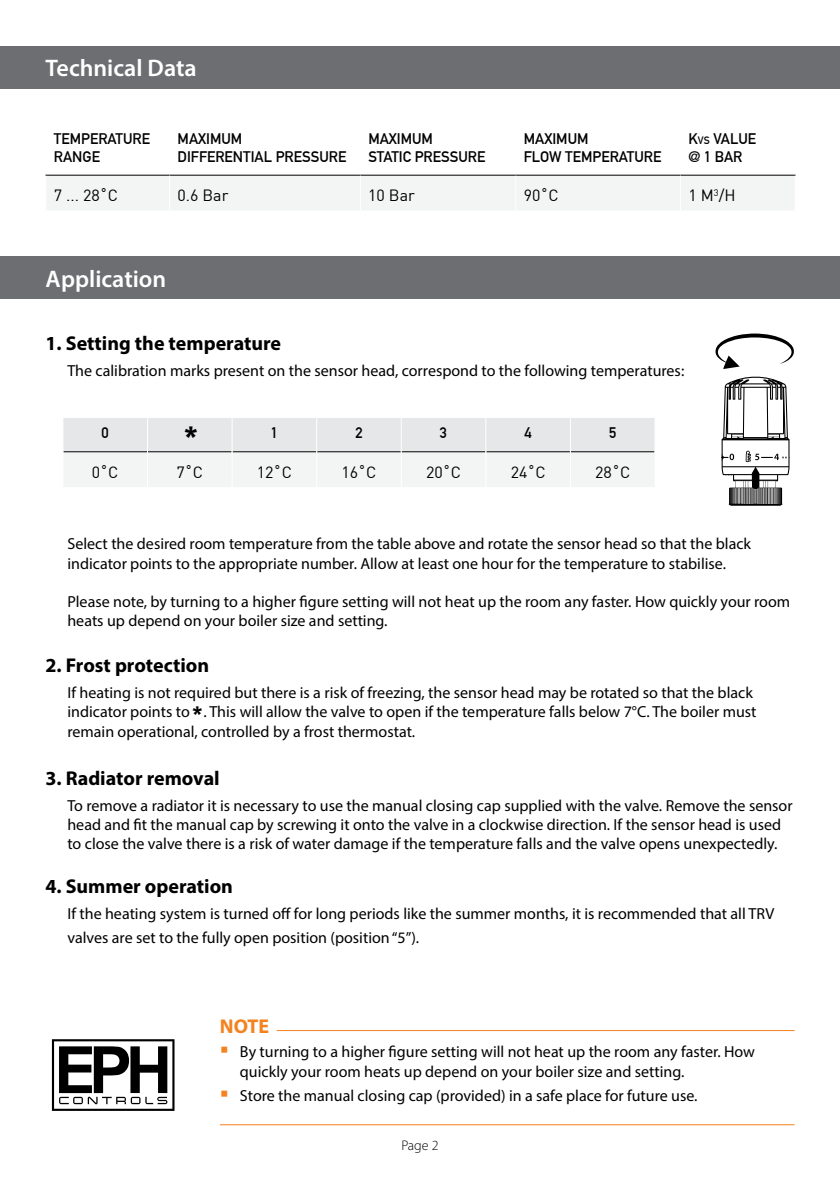
<style>
.page{position:relative;width:840px;height:1191px;background:#fff}
.page>*{position:absolute;margin:0;border:0;box-sizing:border-box;transform-origin:0 0}
.t1{font:900 32px "Arial";color:#000}
.t2{font:600 24px "Myriad Pro";color:#fff}
.t3{font:900 24px "Arial";color:#000}
.t4{font:700 20px "Myriad Pro";color:#000}
.t5{font:700 20px "Myriad Pro";color:#f58220}
.t6{font:16px/19.2px "Myriad Pro";color:#000}
.t7{font:16px "DIN";color:#000}
.t8{font:700 15px/18px "DIN Alternate";color:#000}
.t9{font:300 14px "Myriad Pro";color:#000}
.s1{font-size:10.4px}
</style>
<div class="page">
<div style="left:0;top:46px;width:839px;height:42px;background:#6d6e71"></div>
<div style="left:0;top:257px;width:839px;height:42px;background:#6d6e71"></div>
<div style="left:47px;top:176px;width:747px;height:34px;background:#f3f4f4"></div>
<hr style="left:45px;top:175px;width:124px;height:1px;background:#000">
<hr style="left:169px;top:175px;width:191px;height:1px;background:#000">
<hr style="left:360px;top:175px;width:155px;height:1px;background:#000">
<hr style="left:515px;top:175px;width:165px;height:1px;background:#000">
<hr style="left:680px;top:175px;width:115px;height:1px;background:#000">
<hr style="left:169px;top:176px;width:1px;height:34px;background:#fff">
<hr style="left:359px;top:176px;width:1px;height:34px;background:#fff">
<hr style="left:515px;top:176px;width:1px;height:34px;background:#fff">
<hr style="left:679px;top:176px;width:1px;height:34px;background:#fff">
<svg style="left:63px;top:418px;width:591px;height:69px"></svg>
<hr style="left:63px;top:451px;width:84px;height:1px;background:#000">
<hr style="left:148px;top:451px;width:83px;height:1px;background:#000">
<hr style="left:232px;top:451px;width:84px;height:1px;background:#000">
<hr style="left:317px;top:451px;width:83px;height:1px;background:#000">
<hr style="left:401px;top:451px;width:84px;height:1px;background:#000">
<hr style="left:486px;top:451px;width:83px;height:1px;background:#000">
<hr style="left:570px;top:451px;width:84px;height:1px;background:#000">
<hr style="left:147px;top:418px;width:1px;height:34px;background:#fff">
<hr style="left:231px;top:418px;width:1px;height:34px;background:#fff">
<hr style="left:316px;top:418px;width:1px;height:34px;background:#fff">
<hr style="left:400px;top:418px;width:1px;height:34px;background:#fff">
<hr style="left:485px;top:418px;width:1px;height:34px;background:#fff">
<hr style="left:569px;top:418px;width:1px;height:34px;background:#fff">
<hr style="left:147px;top:452px;width:1px;height:35px;background:#fff">
<hr style="left:231px;top:452px;width:1px;height:35px;background:#fff">
<hr style="left:316px;top:452px;width:1px;height:35px;background:#fff">
<hr style="left:400px;top:452px;width:1px;height:35px;background:#fff">
<hr style="left:485px;top:452px;width:1px;height:35px;background:#fff">
<hr style="left:569px;top:452px;width:1px;height:35px;background:#fff">
<svg style="left:52px;top:1039px;width:122px;height:71px"></svg>
<hr style="left:276px;top:1030px;width:518px;height:1px;background:#f58220">
<hr style="left:220px;top:1124px;width:574px;height:1px;background:#f58220">
<svg style="left:715px;top:333px;width:78px;height:173px"></svg>
<h2 class="t2" style="left:46px;top:53px;width:152px">Technical Data</h2>
<p class="t8" style="left:54px;top:129px;width:98px">TEMPERATURE<br>RANGE</p>
<p class="t8" style="left:177px;top:129px;width:170px">MAXIMUM<br>DIFFERENTIAL PRESSURE</p>
<p class="t8" style="left:368px;top:129px;width:118px">MAXIMUM<br>STATIC PRESSURE</p>
<p class="t8" style="left:523px;top:129px;width:139px">MAXIMUM<br>FLOW TEMPERATURE</p>
<p class="t8" style="left:688px;top:129px;width:69px">K<span class="s1">vs</span> VALUE @ 1 BAR</p>
<p class="t7" style="left:54px;top:185px;width:66px">7 ... 28˚C</p>
<p class="t7" style="left:177px;top:185px;width:52px">0.6 Bar</p>
<p class="t7" style="left:368px;top:185px;width:48px">10 Bar</p>
<p class="t7" style="left:523px;top:185px;width:36px">90˚C</p>
<p class="t7" style="left:688px;top:185px;width:49px">1 M<sup>3</sup>/H</p>
<h2 class="t2" style="left:46px;top:264px;width:122px">Application</h2>
<p class="t4" style="left:45px;top:330px;width:237px">1. Setting the temperature</p>
<p class="t6" style="left:67px;top:361px;width:618px">The calibration marks present on the sensor head, correspond to the following temperatures:</p>
<p class="t8" style="left:102px;top:422px;width:9px">0</p>
<p class="t8" style="left:270px;top:422px;width:9px">1</p>
<p class="t8" style="left:355px;top:422px;width:9px">2</p>
<p class="t8" style="left:439px;top:422px;width:9px">3</p>
<p class="t8" style="left:524px;top:422px;width:9px">4</p>
<p class="t8" style="left:608px;top:422px;width:9px">5</p>
<p class="t7" style="left:92px;top:462px;width:28px">0˚C</p>
<p class="t7" style="left:176px;top:462px;width:28px">7˚C</p>
<p class="t7" style="left:257px;top:462px;width:36px">12˚C</p>
<p class="t7" style="left:341px;top:462px;width:36px">16˚C</p>
<p class="t7" style="left:426px;top:462px;width:36px">20˚C</p>
<p class="t7" style="left:510px;top:462px;width:36px">24˚C</p>
<p class="t7" style="left:595px;top:462px;width:36px">28˚C</p>
<h1 class="t1" style="left:182px;top:415px;width:19px">*</h1>
<p class="t6" style="left:67px;top:534px;width:684px">Select the desired room temperature from the table above and rotate the sensor head so that the black indicator points to the appropriate number. Allow at least one hour for the temperature to stabilise.</p>
<p class="t6" style="left:67px;top:592px;width:724px">Please note, by turning to a higher figure setting will not heat up the room any faster. How quickly your room heats up depend on your boiler size and setting.</p>
<p class="t4" style="left:45px;top:652px;width:165px">2. Frost protection</p>
<p class="t6" style="left:67px;top:683px;width:690px">If heating is not required but there is a risk of freezing, the sensor head may be rotated so that the black indicator points to . This will allow the valve to open if the temperature falls below 7°C. The boiler must remain operational, controlled by a frost thermostat.</p>
<p class="t4" style="left:45px;top:765px;width:176px">3. Radiator removal</p>
<p class="t6" style="left:67px;top:796px;width:726px">To remove a radiator it is necessary to use the manual closing cap supplied with the valve. Remove the sensor head and fit the manual cap by screwing it onto the valve in a clockwise direction. If the sensor head is used to close the valve there is a risk of water damage if the temperature falls and the valve opens unexpectedly.</p>
<p class="t4" style="left:45px;top:873px;width:189px">4. Summer operation</p>
<p class="t6" style="left:67px;top:901px;width:708px;line-height:24px">If the heating system is turned off for long periods like the summer months, it is recommended that all TRV valves are set to the fully open position (position “5”).</p>
<h2 class="t3" style="left:191px;top:698px;width:15px">*</h2>
<p class="t5" style="left:220px;top:1012px;width:51px">NOTE</p>
<p class="t6" style="left:240px;top:1042px;width:516px">By turning to a higher figure setting will not heat up the room any faster. How quickly your room heats up depend on your boiler size and setting.</p>
<p class="t6" style="left:240px;top:1086px;width:459px">Store the manual closing cap (provided) in a safe place for future use.</p>
<p class="t9" style="left:401px;top:1137px;width:39px">Page 2</p>
</div>
